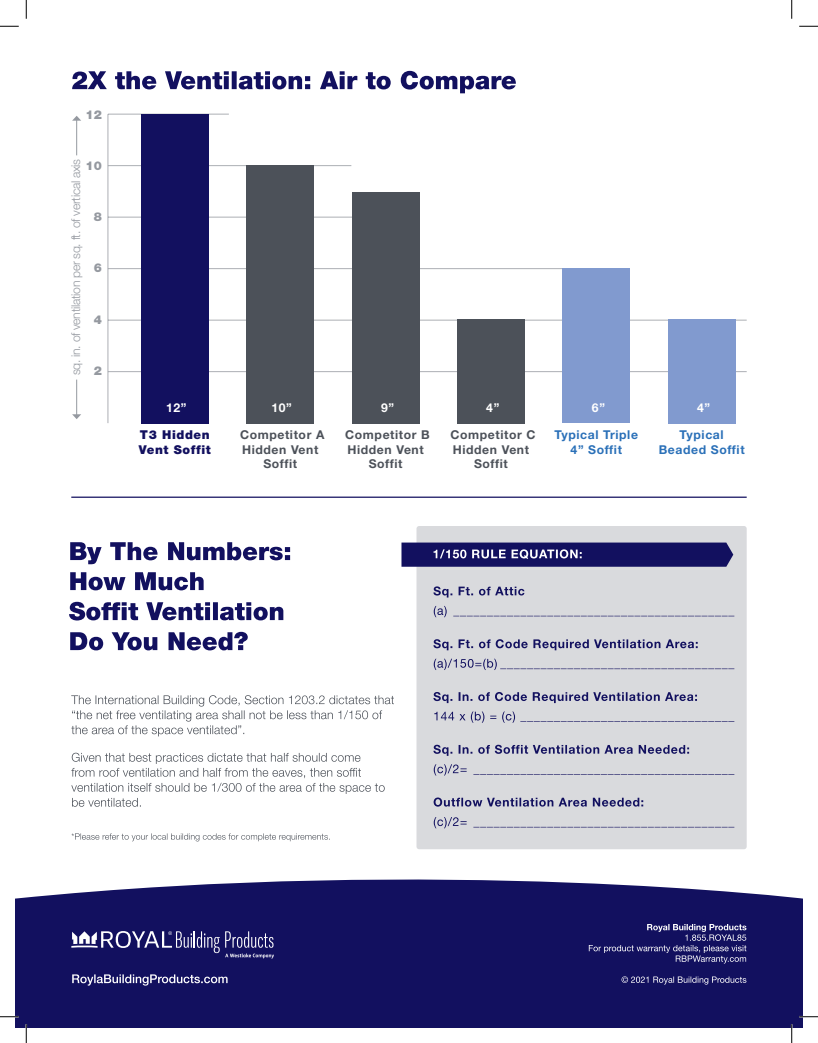
<style>
.page{position:relative;width:818px;height:1043px;background:#fff}
.page>*{position:absolute;margin:0;border:0;box-sizing:border-box;transform-origin:0 0}
.t1{font:700 12.25px/14.6px "Helvetica Neue LT Std";letter-spacing:.05em;color:#4c5159;text-align:center}
.t2{font:300 12.25px "Helvetica Neue LT Std";letter-spacing:-.025em;color:#9599a0}
.t3{font:700 12.25px/14.6px "Helvetica Neue LT Std";letter-spacing:.05em;color:#2a70b8;text-align:center}
.t4{font:900 12.25px/14.6px "Helvetica Neue LT Std";letter-spacing:.05em;color:#12105f}
.t5{font:700 12.25px "Helvetica Neue LT Std";color:#fff}
.t6{font:900 12.25px "Helvetica Neue LT Std";color:#9599a0}
</style>
<div class="page">
<div style="left:15px;top:879px;width:787px;height:149px;background:#12105f"></div>
<svg style="left:72px;top:974px;width:155px;height:11px;background:#58578e"></svg>
<svg style="left:70px;top:632px;width:178px;height:18px"></svg>
<svg style="left:69px;top:602px;width:214px;height:18px"></svg>
<svg style="left:70px;top:572px;width:133px;height:18px"></svg>
<svg style="left:70px;top:542px;width:220px;height:22px"></svg>
<svg style="left:71px;top:833px;width:259px;height:8px"></svg>
<svg style="left:71px;top:752px;width:314px;height:54px"></svg>
<svg style="left:71px;top:695px;width:323px;height:41px"></svg>
<div style="left:416px;top:526px;width:330px;height:323px;background:#d9dadd;border-radius:3px"></div>
<svg style="left:433px;top:817px;width:301px;height:11px"></svg>
<svg style="left:433px;top:797px;width:210px;height:9px"></svg>
<svg style="left:433px;top:764px;width:301px;height:11px"></svg>
<svg style="left:433px;top:744px;width:256px;height:12px"></svg>
<svg style="left:434px;top:711px;width:300px;height:11px"></svg>
<svg style="left:433px;top:692px;width:264px;height:11px"></svg>
<svg style="left:433px;top:658px;width:301px;height:12px"></svg>
<svg style="left:433px;top:639px;width:264px;height:11px"></svg>
<svg style="left:433px;top:606px;width:301px;height:11px"></svg>
<svg style="left:433px;top:586px;width:91px;height:11px"></svg>
<svg style="left:401px;top:542px;width:332px;height:24px;background:#28266d"></svg>
<svg style="left:72px;top:71px;width:444px;height:22px"></svg>
<svg style="left:71px;top:931px;width:203px;height:27px;background:#41407f"></svg>
<svg style="left:621px;top:976px;width:125px;height:8px"></svg>
<svg style="left:588px;top:924px;width:158px;height:39px;background:#302f73"></svg>
<hr style="left:71px;top:496px;width:675px;height:2px;background:#12105f">
<hr style="left:107px;top:114px;width:1px;height:309px;background:#acafb4">
<hr style="left:108px;top:371px;width:638px;height:1px;background:#acafb4">
<hr style="left:108px;top:320px;width:638px;height:1px;background:#acafb4">
<hr style="left:108px;top:268px;width:508px;height:1px;background:#acafb4">
<hr style="left:108px;top:217px;width:293px;height:1px;background:#acafb4">
<hr style="left:108px;top:165px;width:243px;height:1px;background:#acafb4">
<hr style="left:108px;top:114px;width:121px;height:1px;background:#acafb4">
<div style="left:141px;top:114px;width:68px;height:309px;background:#12105f"></div>
<div style="left:246px;top:165px;width:68px;height:258px;background:#4c5159"></div>
<div style="left:352px;top:192px;width:67px;height:231px;background:#4c5159"></div>
<div style="left:457px;top:319px;width:67px;height:104px;background:#4c5159"></div>
<div style="left:562px;top:268px;width:68px;height:155px;background:#819acf"></div>
<div style="left:668px;top:319px;width:67px;height:104px;background:#819acf"></div>
<hr style="left:76px;top:379px;width:1px;height:36px;background:#9599a0">
<svg style="left:72px;top:414px;width:9px;height:5px"></svg>
<hr style="left:76px;top:120px;width:1px;height:35px;background:#9599a0">
<svg style="left:72px;top:116px;width:9px;height:5px"></svg>
<svg style="left:0;top:25px;width:19px;height:2px"></svg>
<svg style="left:799px;top:25px;width:19px;height:2px"></svg>
<svg style="left:0;top:1015px;width:19px;height:2px"></svg>
<svg style="left:799px;top:1015px;width:19px;height:2px"></svg>
<svg style="left:25px;top:0;width:2px;height:19px"></svg>
<svg style="left:25px;top:1024px;width:2px;height:18px"></svg>
<svg style="left:791px;top:0;width:1px;height:19px"></svg>
<svg style="left:790px;top:1024px;width:2px;height:18px"></svg>
<p class="t6" style="left:86px;top:107px;width:18px">12</p>
<p class="t2" style="left:68px;top:375px;width:218px;rotate:-90deg">sq. in. of ventilation per sq. ft. of vertical axis</p>
<p class="t6" style="left:86px;top:158px;width:18px">10</p>
<p class="t6" style="left:94px;top:209px;width:10px">8</p>
<p class="t6" style="left:94px;top:261px;width:10px">6</p>
<p class="t6" style="left:94px;top:312px;width:10px">4</p>
<p class="t6" style="left:94px;top:363px;width:10px">2</p>
<p class="t5" style="left:166px;top:400px;width:22px">12”</p>
<p class="t4" style="left:139px;top:427px;width:73px">T3 Hidden<br>Vent Soffit</p>
<p class="t5" style="left:271px;top:400px;width:22px">10”</p>
<p class="t1" style="left:240px;top:427px;width:86px">Competitor A<br>Hidden Vent<br>Soffit</p>
<p class="t5" style="left:381px;top:400px;width:15px">9”</p>
<p class="t1" style="left:345px;top:427px;width:86px">Competitor B<br>Hidden Vent<br>Soffit</p>
<p class="t5" style="left:486px;top:400px;width:15px">4”</p>
<p class="t1" style="left:450px;top:427px;width:86px">Competitor C<br>Hidden Vent<br>Soffit</p>
<p class="t5" style="left:592px;top:400px;width:15px">6”</p>
<p class="t3" style="left:554px;top:427px;width:85px">Typical Triple<br>4” Soffit</p>
<p class="t5" style="left:697px;top:400px;width:15px">4”</p>
<p class="t3" style="left:658px;top:427px;width:87px">Typical<br>Beaded Soffit</p>
</div>
